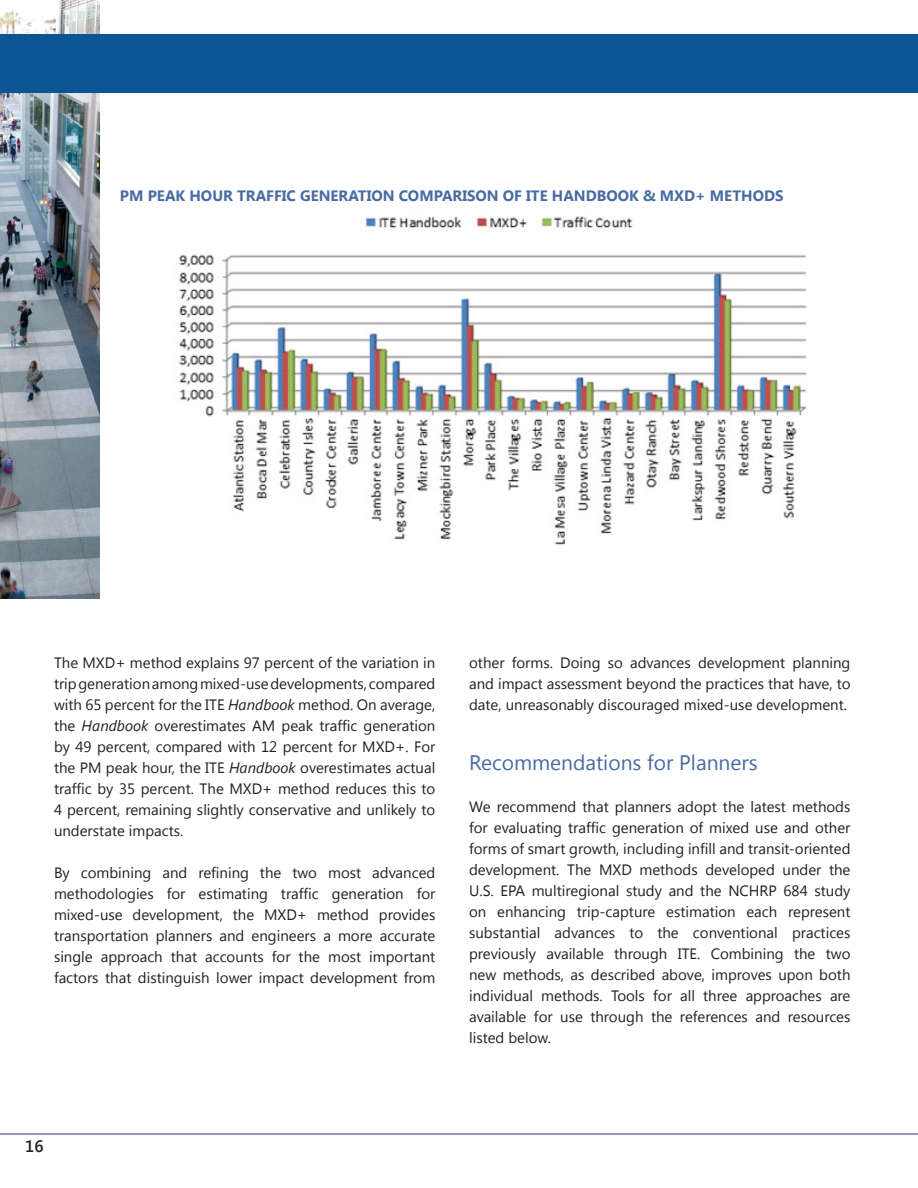
<style>
.page{position:relative;width:918px;height:1188px;background:#fff}
.page>*{position:absolute;margin:0;border:0;box-sizing:border-box;transform-origin:0 0}
.t1{font:21px "Segoe UI";color:#486ba4}
.t2{font:600 16.5px "Segoe UI";color:#231f20}
.t3{font:15px/21px "Segoe UI";color:#231f20;text-align:justify}
.t4{font:700 15px "Segoe UI";color:#486ba4}
.s1{font-style:italic}
</style>
<div class="page">
<hr style="left:0;top:1134px;width:918px;height:1px;background:#253f8e">
<img style="left:0;top:0;width:100px;height:598px">
<div style="left:0;top:34px;width:918px;height:58px;background:#0b5595"></div>
<img style="left:179px;top:216px;width:628px;height:329px">
<p class="t4" style="left:120px;top:185px;width:665px">PM PEAK HOUR TRAFFIC GENERATION COMPARISON OF ITE HANDBOOK &amp; MXD+ METHODS</p>
<p class="t3" style="left:54px;top:651px;width:383px">The MXD+ method explains 97 percent of the variation in trip generation among mixed-use developments, compared with 65 percent for the ITE <span class="s1">Handbook</span> method. On average, the <span class="s1">Handbook</span> overestimates AM peak traffic generation by 49 percent, compared with 12 percent for MXD+. For the PM peak hour, the ITE <span class="s1">Handbook</span> overestimates actual traffic by 35 percent. The MXD+ method reduces this to 4 percent, remaining slightly conservative and unlikely to understate impacts.</p>
<p class="t3" style="left:54px;top:861px;width:383px">By combining and refining the two most advanced methodologies for estimating traffic generation for mixed-use development, the MXD+ method provides transportation planners and engineers a more accurate single approach that accounts for the most important factors that distinguish lower impact development from</p>
<p class="t3" style="left:469px;top:651px;width:383px">other forms. Doing so advances development planning and impact assessment beyond the practices that have, to date, unreasonably discouraged mixed-use development.</p>
<p class="t1" style="left:469px;top:748px;width:290px">Recommendations for Planners</p>
<p class="t3" style="left:469px;top:795px;width:383px">We recommend that planners adopt the latest methods for evaluating traffic generation of mixed use and other forms of smart growth, including infill and transit-oriented development. The MXD methods developed under the U.S. EPA multiregional study and the NCHRP 684 study on enhancing trip-capture estimation each represent substantial advances to the conventional practices previously available through ITE. Combining the two new methods, as described above, improves upon both individual methods. Tools for all three approaches are available for use through the references and resources listed below.</p>
<p class="t2" style="left:25px;top:1135px;width:20px">16</p>
</div>
